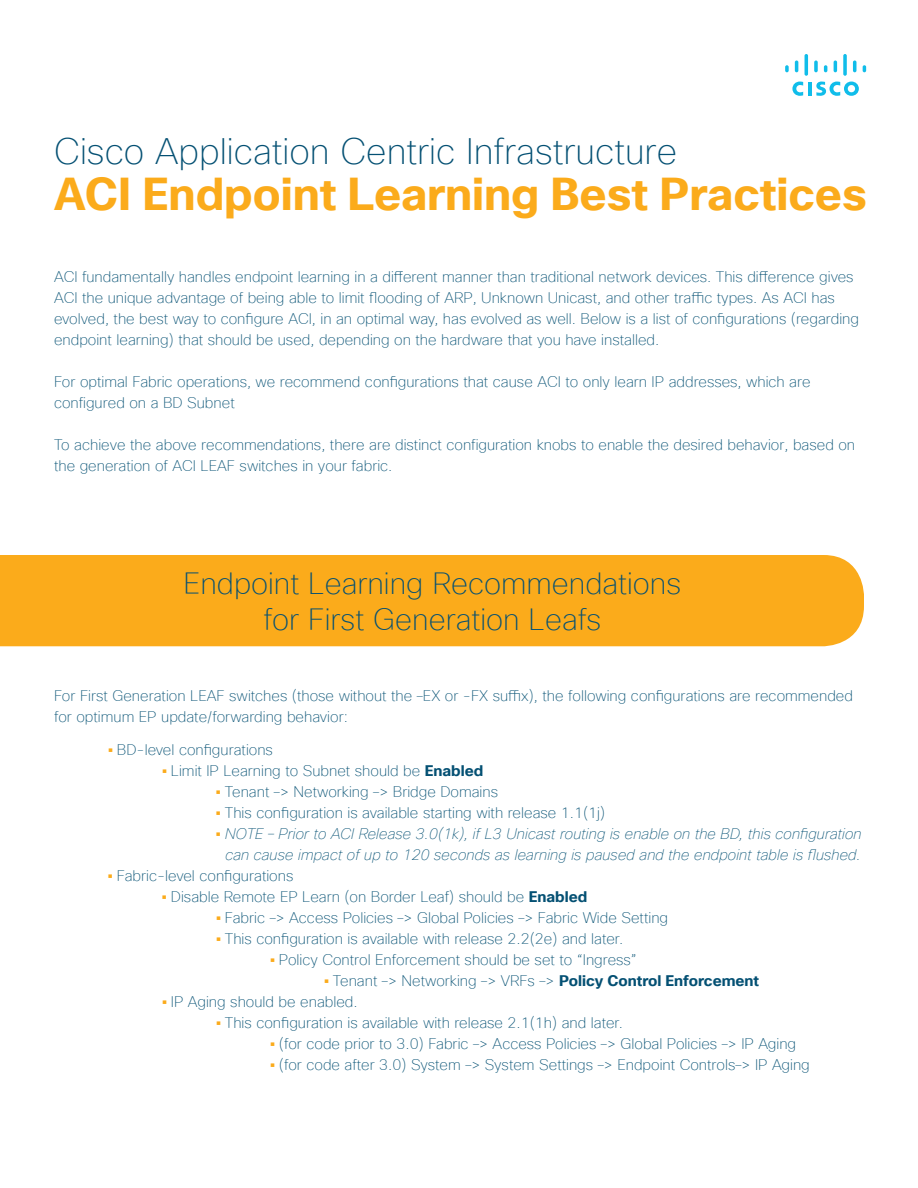
<style>
.page{position:relative;width:918px;height:1188px;background:#fff}
.page>*{position:absolute;margin:0;border:0;box-sizing:border-box;transform-origin:0 0}
.t1{font:700 45px "Cisco Sans TT";color:#fbab1b}
.t2{font:100 36px "Cisco Sans TT";color:#045073}
.t3{font:100 30px/36px "Cisco Sans TT";color:#045073;text-align:center}
.t4{font:100 15px/21px "Cisco Sans TT";color:#045073}
.t5{font:italic 100 15px/21px "Cisco Sans TT";color:#045073;text-align:center}
.s1{font-weight:700;color:#fbab1b}
.s2{font-weight:700}
.s3{font-weight:700;font-style:normal;color:#fbab1b}
</style>
<div class="page">
<hr style="left:808px;top:82px;width:4px;height:14px;background:#10bdea">
<svg style="left:792px;top:82px;width:11px;height:14px"></svg>
<svg style="left:816px;top:82px;width:43px;height:14px"></svg>
<svg style="left:785px;top:65px;width:4px;height:7px"></svg>
<svg style="left:795px;top:60px;width:3px;height:12px"></svg>
<hr style="left:805px;top:54px;width:3px;height:22px;background:#10bdea;border-radius:2px">
<svg style="left:814px;top:60px;width:4px;height:12px"></svg>
<svg style="left:824px;top:65px;width:3px;height:7px"></svg>
<svg style="left:834px;top:60px;width:3px;height:12px"></svg>
<svg style="left:843px;top:54px;width:4px;height:22px"></svg>
<svg style="left:853px;top:60px;width:3px;height:12px"></svg>
<svg style="left:863px;top:65px;width:3px;height:7px"></svg>
<div style="left:0;top:555px;width:864px;height:91px;background:#fbab1b"></div>
<h2 class="t2" style="left:54px;top:128px;width:624px">Cisco Application Centric Infrastructure</h2>
<h1 class="t1" style="left:54px;top:165px;width:814px">ACI Endpoint Learning Best Practices</h1>
<p class="t4" style="left:54px;top:267px;width:807px">ACI fundamentally handles endpoint learning in a different manner than traditional network devices. This difference gives ACI the unique advantage of being able to limit flooding of ARP, Unknown Unicast, and other traffic types. As ACI has evolved, the best way to configure ACI, in an optimal way, has evolved as well. Below is a list of configurations (regarding endpoint learning) that should be used, depending on the hardware that you have installed.</p>
<p class="t4" style="left:54px;top:372px;width:758px">For optimal Fabric operations, we recommend configurations that cause ACI to only learn IP addresses, which are configured on a BD Subnet</p>
<p class="t4" style="left:54px;top:435px;width:803px">To achieve the above recommendations, there are distinct configuration knobs to enable the desired behavior, based on the generation of ACI LEAF switches in your fabric.</p>
<h3 class="t3" style="left:184px;top:567px;width:499px">Endpoint Learning Recommendations for First Generation Leafs</h3>
<p class="t4" style="left:54px;top:685px;width:801px">For First Generation LEAF switches (those without the –EX or -FX suffix), the following configurations are recommended for optimum EP update/forwarding behavior:</p>
<p class="t4" style="left:108px;top:739px;width:167px"><span class="s1">•</span> BD-level configurations</p>
<p class="t4" style="left:162px;top:760px;width:323px"><span class="s1">•</span> Limit IP Learning to Subnet should be <span class="s2">Enabled</span></p>
<p class="t4" style="left:216px;top:781px;width:284px"><span class="s1">•</span> Tenant –&gt; Networking –&gt; Bridge Domains</p>
<p class="t4" style="left:216px;top:802px;width:391px"><span class="s1">•</span> This configuration is available starting with release 1.1(1j)</p>
<p class="t5" style="left:216px;top:823px;width:647px"><span class="s3">•</span> NOTE – Prior to ACI Release 3.0(1k), if L3 Unicast routing is enable on the BD, this configuration can cause impact of up to 120 seconds as learning is paused and the endpoint table is flushed.</p>
<p class="t4" style="left:108px;top:865px;width:187px"><span class="s1">•</span> Fabric-level configurations</p>
<p class="t4" style="left:162px;top:886px;width:427px"><span class="s1">•</span> Disable Remote EP Learn (on Border Leaf) should be <span class="s2">Enabled</span></p>
<p class="t4" style="left:216px;top:907px;width:454px"><span class="s1">•</span> Fabric –&gt; Access Policies –&gt; Global Policies –&gt; Fabric Wide Setting</p>
<p class="t4" style="left:216px;top:928px;width:409px"><span class="s1">•</span> This configuration is available with release 2.2(2e) and later.</p>
<p class="t4" style="left:270px;top:949px;width:368px"><span class="s1">•</span> Policy Control Enforcement should be set to “Ingress”</p>
<p class="t4" style="left:324px;top:970px;width:437px"><span class="s1">•</span> Tenant –&gt; Networking –&gt; VRFs –&gt; <span class="s2">Policy Control Enforcement</span></p>
<p class="t4" style="left:162px;top:991px;width:197px"><span class="s1">•</span> IP Aging should be enabled.</p>
<p class="t4" style="left:216px;top:1012px;width:408px"><span class="s1">•</span> This configuration is available with release 2.1(1h) and later.</p>
<p class="t4" style="left:270px;top:1033px;width:528px"><span class="s1">•</span> (for code prior to 3.0) Fabric –&gt; Access Policies –&gt; Global Policies –&gt; IP Aging</p>
<p class="t4" style="left:270px;top:1054px;width:541px"><span class="s1">•</span> (for code after 3.0) System –&gt; System Settings –&gt; Endpoint Controls–&gt; IP Aging</p>
</div>
